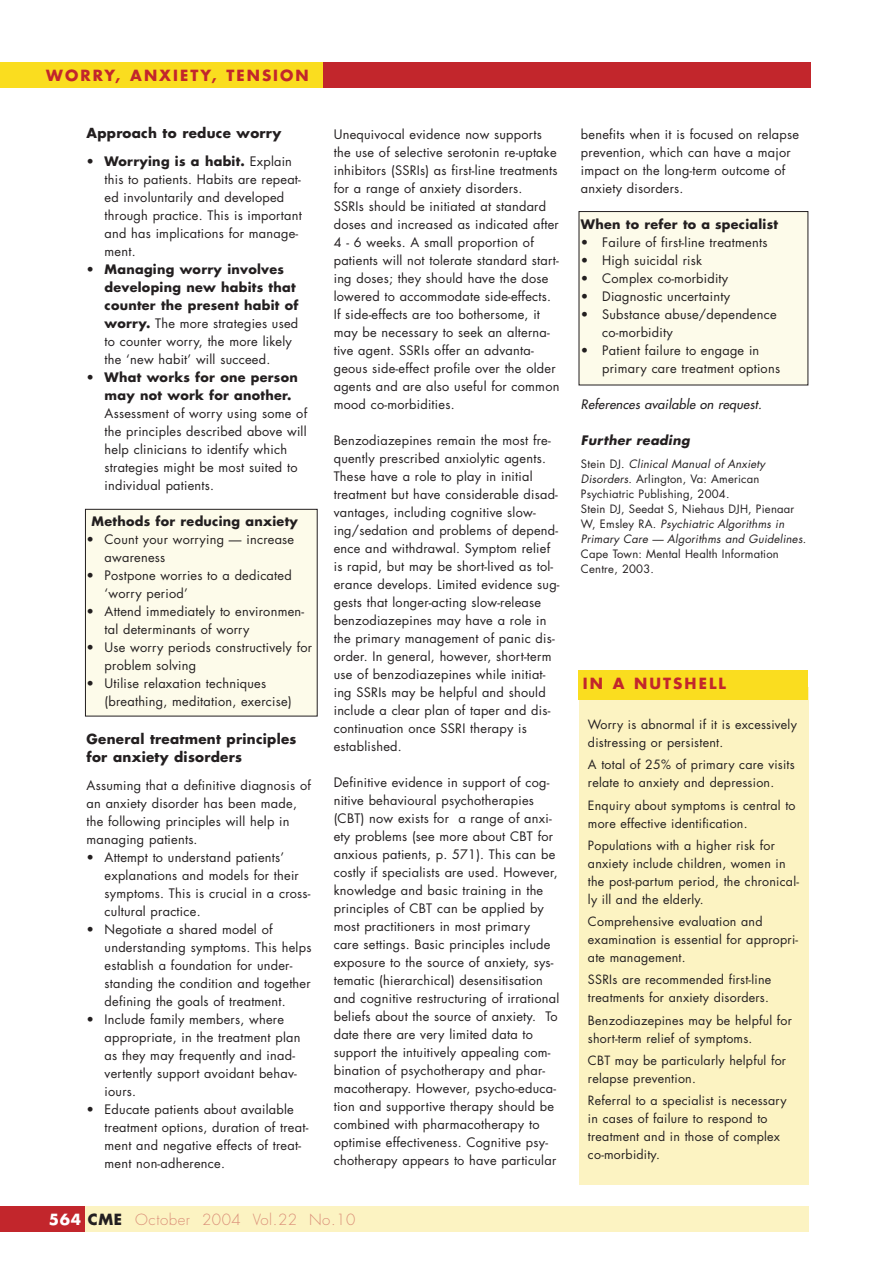
<style>
.page{position:relative;width:893px;height:1262px;background:#fff}
.page>*{position:absolute;margin:0;border:0;box-sizing:border-box;transform-origin:0 0}
.t1{font:700 15px "Futura";letter-spacing:.135em;color:#c2262c}
.t2{font:300 15px "Futura";letter-spacing:.035em;color:#db9079}
.t3{font:700 13.5px/18px "Futura";letter-spacing:.02em;color:#231f20}
.t4{font:12.75px/18px "Futura";letter-spacing:.02em;color:#231f20}
.t5{font:700 12.75px/18px "Futura";letter-spacing:.02em;color:#231f20}
.t6{font:italic 12.75px "Futura";letter-spacing:.015em;color:#231f20}
.t7{font:italic 700 12.75px "Futura";letter-spacing:.02em;color:#231f20}
.t8{font:12.45px/18px "Futura";letter-spacing:.02em;color:#231f20}
.t9{font:11.25px/15px "Futura";letter-spacing:.02em;color:#231f20}
.s1{font-weight:700}
.s2{font-weight:400}
.s3{font-weight:700;color:#fff}
.s4{font-weight:700;color:#231f20}
.s5{font-style:italic}
</style>
<div class="page">
<div style="left:0;top:1206px;width:808px;height:26px;background:#fcf3c2"></div>
<div style="left:0;top:1206px;width:85px;height:26px;background:#c2262c"></div>
<div style="left:0;top:62px;width:810px;height:26px;background:#c2262c"></div>
<div style="left:0;top:62px;width:322px;height:26px;background:#fadd1f"></div>
<div style="left:579px;top:687px;width:229px;height:498px;background:#fcf3c2"></div>
<div style="left:578px;top:670px;width:230px;height:29px;background:#fadd1f"></div>
<div style="left:579px;top:211px;width:228px;height:174px;background:#fdfbea"></div>
<div style="left:85px;top:509px;width:232px;height:207px;background:#fdfbea"></div>
<div style="left:85px;top:509px;width:232px;height:207px;border:1px solid #231f20"></div>
<p class="t1" style="left:46px;top:68px;width:264px">WORRY, ANXIETY, TENSION</p>
<p class="t3" style="left:87px;top:125px;width:196px">Approach to reduce worry</p>
<p class="t4" style="left:105px;top:153px;width:199px;text-indent:-18px">• <span class="s1">Worrying is a habit.</span> Explain this to patients. Habits are repeat&shy;ed involuntarily and developed through practice. This is important and has implications for manage&shy;ment.</p>
<p class="t4" style="left:105px;top:261px;width:195px;text-indent:-18px">• <span class="s1">Managing worry involves developing new habits that counter the present habit of worry.</span> The more strategies used to counter worry, the more likely the ‘new habit’ will succeed.</p>
<p class="t5" style="left:105px;top:369px;width:195px;text-indent:-18px"><span class="s2">•</span> What works for one person may not work for another.</p>
<p class="t4" style="left:105px;top:405px;width:204px">Assessment of worry using some of the principles described above will help clinicians to identify which strategies might be most suited to individual patients.</p>
<p class="t5" style="left:92px;top:513px;width:208px">Methods for reducing anxiety</p>
<p class="t4" style="left:105px;top:531px;width:191px;text-indent:-18px">• Count your worrying — increase awareness</p>
<p class="t4" style="left:105px;top:567px;width:189px;text-indent:-18px">• Postpone worries to a dedicated ‘worry period’</p>
<p class="t4" style="left:105px;top:603px;width:201px;text-indent:-18px">• Attend immediately to environmen&shy;tal determinants of worry</p>
<p class="t4" style="left:105px;top:639px;width:209px;text-indent:-18px">• Use worry periods constructively for problem solving</p>
<p class="t4" style="left:105px;top:675px;width:188px;text-indent:-18px">• Utilise relaxation techniques (breathing, meditation, exercise)</p>
<p class="t3" style="left:87px;top:731px;width:211px">General treatment principles for anxiety disorders</p>
<p class="t4" style="left:87px;top:777px;width:226px">Assuming that a definitive diagnosis of an anxiety disorder has been made, the following principles will help in managing patients.</p>
<p class="t4" style="left:105px;top:849px;width:207px;text-indent:-18px">• Attempt to understand patients’ explanations and models for their symptoms. This is crucial in a cross&shy;cultural practice.</p>
<p class="t4" style="left:105px;top:921px;width:208px;text-indent:-18px">• Negotiate a shared model of understanding symptoms. This helps establish a foundation for under&shy;standing the condition and together defining the goals of treatment.</p>
<p class="t4" style="left:105px;top:1011px;width:197px;text-indent:-18px">• Include family members, where appropriate, in the treatment plan as they may frequently and inad&shy;vertently support avoidant behav&shy;iours.</p>
<p class="t4" style="left:105px;top:1101px;width:205px;text-indent:-18px">• Educate patients about available treatment options, duration of treat&shy;ment and negative effects of treat&shy;ment non-adherence.</p>
<p class="t4" style="left:334px;top:126px;width:227px">Unequivocal evidence now supports the use of selective serotonin re-uptake inhibitors (SSRIs) as first-line treatments for a range of anxiety disorders.<br>SSRIs should be initiated at standard doses and increased as indicated after 4 - 6 weeks. A small proportion of patients will not tolerate standard start&shy;ing doses; they should have the dose lowered to accommodate side-effects.<br>If side-effects are too bothersome, it may be necessary to seek an alterna&shy;tive agent. SSRIs offer an advanta&shy;geous side-effect profile over the older agents and are also useful for common mood co-morbidities.</p>
<p class="t4" style="left:334px;top:432px;width:227px">Benzodiazepines remain the most fre&shy;quently prescribed anxiolytic agents.<br>These have a role to play in initial treatment but have considerable disad&shy;vantages, including cognitive slow&shy;ing/sedation and problems of depend&shy;ence and withdrawal. Symptom relief is rapid, but may be short-lived as tol&shy;erance develops. Limited evidence sug&shy;gests that longer-acting slow-release benzodiazepines may have a role in the primary management of panic dis&shy;order. In general, however, short-term use of benzodiazepines while initiat&shy;ing SSRIs may be helpful and should include a clear plan of taper and dis&shy;continuation once SSRI therapy is established.</p>
<p class="t4" style="left:334px;top:774px;width:227px">Definitive evidence in support of cog&shy;nitive behavioural psychotherapies (CBT) now exists for a range of anxi&shy;ety problems (see more about CBT for anxious patients, p. 571). This can be costly if specialists are used. However, knowledge and basic training in the principles of CBT can be applied by most practitioners in most primary<br>care settings. Basic principles include exposure to the source of anxiety, sys&shy;tematic (hierarchical) desensitisation and cognitive restructuring of irrational beliefs about the source of anxiety. To date there are very limited data to support the intuitively appealing com&shy;bination of psychotherapy and phar&shy;macotherapy. However, psycho-educa&shy;tion and supportive therapy should be combined with pharmacotherapy to optimise effectiveness. Cognitive psy&shy;chotherapy appears to have particular</p>
<p class="t2" style="left:49px;top:1212px;width:308px"><span class="s3">564</span> <span class="s4">CME</span> October 2004 Vol.22 No.10</p>
<p class="t4" style="left:581px;top:126px;width:219px">benefits when it is focused on relapse prevention, which can have a major impact on the long-term outcome of anxiety disorders.</p>
<p class="t5" style="left:581px;top:216px;width:199px">When to refer to a specialist</p>
<p class="t4" style="left:581px;top:234px;width:188px">• Failure of first-line treatments</p>
<p class="t4" style="left:581px;top:252px;width:123px">• High suicidal risk</p>
<p class="t4" style="left:581px;top:270px;width:149px">• Complex co-morbidity</p>
<p class="t4" style="left:581px;top:288px;width:151px">• Diagnostic uncertainty</p>
<p class="t4" style="left:602px;top:306px;width:176px;text-indent:-21px">• Substance abuse/dependence co-morbidity</p>
<p class="t4" style="left:602px;top:342px;width:179px;text-indent:-21px">• Patient failure to engage in primary care treatment options</p>
<p class="t6" style="left:581px;top:398px;width:182px">References available on request.</p>
<p class="t7" style="left:581px;top:434px;width:110px">Further reading</p>
<p class="t9" style="left:581px;top:457px;width:227px">Stein DJ. <span class="s5">Clinical Manual of Anxiety Disorders</span>. Arlington, Va: American Psychiatric Publishing, 2004.<br>Stein DJ, Seedat S, Niehaus DJH, Pienaar W, Emsley RA. <span class="s5">Psychiatric Algorithms in Primary Care — Algorithms and Guidelines</span>.<br>Cape Town: Mental Health Information Centre, 2003.</p>
<p class="t1" style="left:583px;top:676px;width:145px">IN A NUTSHELL</p>
<p class="t8" style="left:588px;top:716px;width:210px">Worry is abnormal if it is excessively distressing or persistent.</p>
<p class="t8" style="left:588px;top:756px;width:208px">A total of 25% of primary care visits relate to anxiety and depression.</p>
<p class="t8" style="left:588px;top:797px;width:209px">Enquiry about symptoms is central to more effective identification.</p>
<p class="t8" style="left:588px;top:837px;width:212px">Populations with a higher risk for anxiety include children, women in the post-partum period, the chronical&shy;ly ill and the elderly.</p>
<p class="t8" style="left:588px;top:913px;width:212px">Comprehensive evaluation and examination is essential for appropri&shy;ate management.</p>
<p class="t8" style="left:588px;top:972px;width:185px">SSRIs are recommended first-line treatments for anxiety disorders.</p>
<p class="t8" style="left:588px;top:1012px;width:205px">Benzodiazepines may be helpful for short-term relief of symptoms.</p>
<p class="t8" style="left:588px;top:1052px;width:200px">CBT may be particularly helpful for relapse prevention.</p>
<p class="t8" style="left:588px;top:1092px;width:200px">Referral to a specialist is necessary in cases of failure to respond to treatment and in those of complex co-morbidity.</p>
</div>
